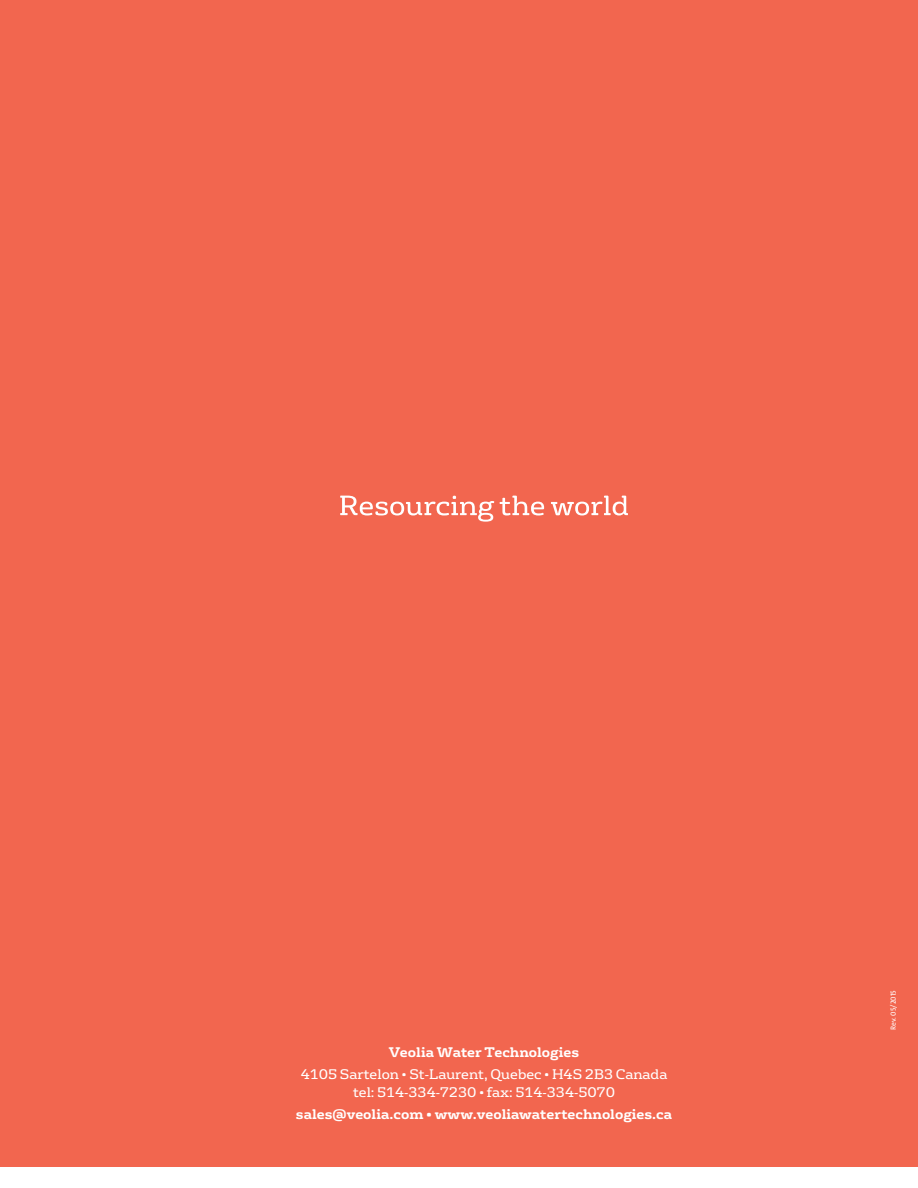
<style>
.page{position:relative;width:918px;height:1188px;background:#fff}
.page>*{position:absolute;margin:0;border:0;box-sizing:border-box;transform-origin:0 0}
.t1{font:13.5px "FS Rufus";color:#fff}
.t2{font:700 13.5px "FS Rufus";color:#fff}
.t3{font:7.5px "The Sans Veolia W5 Pla";letter-spacing:-.005em;color:#fff}
</style>
<div class="page">
<div style="left:0;top:0;width:918px;height:1167px;background:#f2664f"></div>
<svg style="left:340px;top:496px;width:288px;height:26px"></svg>
<p class="t2" style="left:389px;top:1040px;width:192px">Veolia Water Technologies</p>
<p class="t1" style="left:301px;top:1063px;width:368px">4105 Sartelon • St-Laurent, Quebec • H4S 2B3 Canada</p>
<p class="t1" style="left:353px;top:1081px;width:263px">tel: 514-334-7230 • fax: 514-334-5070</p>
<p class="t2" style="left:296px;top:1103px;width:378px">sales@veolia.com • www.veoliawatertechnologies.ca</p>
<p class="t3" style="left:888px;top:1030px;width:41px;rotate:-90deg">Rev. 05/2015</p>
</div>
